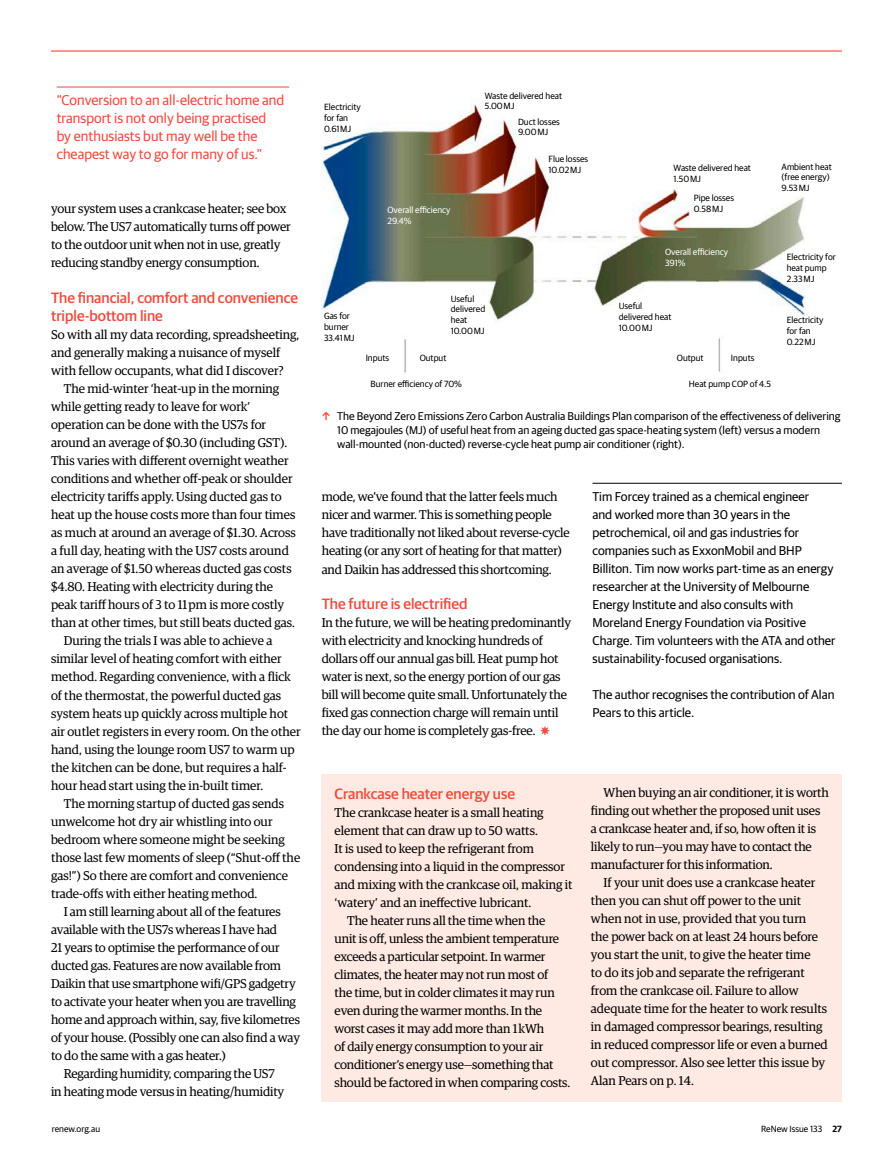
<style>
.page{position:relative;width:893px;height:1170px;background:#fff}
.page>*{position:absolute;margin:0;border:0;box-sizing:border-box;transform-origin:0 0}
.H3__PULL_OUT_BOX{font:500 15px/18px "Guardian Sans";color:#ef4b3f}
.PULL_QUOTE{font:14.25px/18px "Guardian Sans";color:#ef4b3f}
.BODY{font:12.75px/18px "Guardian Egyp";letter-spacing:-.005em;color:#000}
.BODY__PULL_OUT_BOX{font:12.75px/18px "Guardian Egyp";letter-spacing:-.01em;color:#000}
.MORE_INFO{font:12.75px/18px "Guardian Sans";color:#000}
.FIRST_PARA{font:12.75px/18px "Guardian Egyp";letter-spacing:-.01em;color:#000}
.t1{font:11.25px/14.2px "Guardian Sans";color:#000}
.DIAGRAM_AND_PHOTO_CR{font:9px/10.8px "Guardian Sans";color:#000}
.DIAGRAM_AND_PHOTO_CR-2{font:9px/10.8px "Guardian Sans";color:#fff}
.s1{color:#ef4b3f}
.s2{font-weight:600}
</style>
<div class="page">
<hr style="left:592px;top:483px;width:250px;height:1px;background:#000">
<div style="left:322px;top:774px;width:520px;height:327px;background:#feeae2"></div>
<img style="left:322px;top:99px;width:483px;height:274px">
<hr style="left:57px;top:87px;width:232px;height:1px;background:#ef4b3f">
<hr style="left:51px;top:50px;width:791px;height:2px;background:#ef4b3f">
<p class="PULL_QUOTE" style="left:57px;top:90px;width:229px">“Conversion to an all-electric home and transport is not only being practised by enthusiasts but may well be the cheapest way to go for many of us.”</p>
<p class="BODY" style="left:51px;top:199px;width:241px">your system uses a crankcase heater; see box below. The US7 automatically turns off power to the outdoor unit when not in use, greatly reducing standby energy consumption.</p>
<h3 class="H3__PULL_OUT_BOX" style="left:51px;top:288px;width:249px">The financial, comfort and convenience triple-bottom line</h3>
<p class="FIRST_PARA" style="left:51px;top:325px;width:250px">So with all my data recording, spreadsheeting, and generally making a nuisance of myself with fellow occupants, what did I discover?</p>
<p class="BODY" style="left:51px;top:379px;width:246px;text-indent:13px">The mid-winter ‘heat-up in the morning while getting ready to leave for work’ operation can be done with the US7s for around an average of $0.30 (including GST).<br>This varies with different overnight weather conditions and whether off-peak or shoulder electricity tariffs apply. Using ducted gas to heat up the house costs more than four times as much at around an average of $1.30. Across a full day, heating with the US7 costs around an average of $1.50 whereas ducted gas costs $4.80. Heating with electricity during the peak tariff hours of 3 to 11 pm is more costly than at other times, but still beats ducted gas.</p>
<p class="BODY" style="left:51px;top:631px;width:251px;text-indent:13px">During the trials I was able to achieve a similar level of heating comfort with either method. Regarding convenience, with a flick of the thermostat, the powerful ducted gas system heats up quickly across multiple hot air outlet registers in every room. On the other hand, using the lounge room US7 to warm up the kitchen can be done, but requires a half&shy;hour head start using the in-built timer.</p>
<p class="BODY" style="left:51px;top:793px;width:251px;text-indent:13px">The morning startup of ducted gas sends unwelcome hot dry air whistling into our bedroom where someone might be seeking those last few moments of sleep (“Shut-off the gas!”) So there are comfort and convenience trade-offs with either heating method.</p>
<p class="BODY" style="left:51px;top:901px;width:251px;text-indent:13px">I am still learning about all of the features available with the US7s whereas I have had<br>21 years to optimise the performance of our ducted gas. Features are now available from Daikin that use smartphone wifi/GPS gadgetry to activate your heater when you are travelling home and approach within, say, five kilometres of your house. (Possibly one can also find a way to do the same with a gas heater.)</p>
<p class="BODY" style="left:51px;top:1063px;width:235px;text-align:center">Regarding humidity, comparing the US7<br>in heating mode versus in heating/humidity</p>
<p class="DIAGRAM_AND_PHOTO_CR" style="left:324px;top:101px;width:38px">Electricity for fan<br>0.61 MJ</p>
<p class="DIAGRAM_AND_PHOTO_CR-2" style="left:387px;top:204px;width:65px">Overall efficiency<br>29.4%</p>
<p class="DIAGRAM_AND_PHOTO_CR" style="left:485px;top:89px;width:79px">Waste delivered heat<br>5.00 MJ</p>
<p class="DIAGRAM_AND_PHOTO_CR" style="left:518px;top:115px;width:43px">Duct losses<br>9.00 MJ</p>
<p class="DIAGRAM_AND_PHOTO_CR" style="left:549px;top:153px;width:41px">Flue losses<br>10.02 MJ</p>
<p class="DIAGRAM_AND_PHOTO_CR" style="left:324px;top:310px;width:32px">Gas for burner<br>33.41 MJ</p>
<p class="DIAGRAM_AND_PHOTO_CR" style="left:451px;top:292px;width:36px">Useful delivered heat<br>10.00 MJ</p>
<p class="DIAGRAM_AND_PHOTO_CR" style="left:674px;top:162px;width:79px">Waste delivered heat<br>1.50 MJ</p>
<p class="DIAGRAM_AND_PHOTO_CR" style="left:694px;top:192px;width:42px">Pipe losses<br>0.58 MJ</p>
<p class="DIAGRAM_AND_PHOTO_CR-2" style="left:665px;top:245px;width:65px">Overall efficiency<br>391%</p>
<p class="DIAGRAM_AND_PHOTO_CR" style="left:619px;top:300px;width:54px">Useful delivered heat<br>10.00 MJ</p>
<p class="DIAGRAM_AND_PHOTO_CR" style="left:366px;top:352px;width:25px">Inputs</p>
<p class="DIAGRAM_AND_PHOTO_CR" style="left:420px;top:352px;width:28px">Output</p>
<p class="DIAGRAM_AND_PHOTO_CR" style="left:371px;top:377px;width:93px">Burner efficiency of 70%</p>
<p class="DIAGRAM_AND_PHOTO_CR" style="left:689px;top:377px;width:84px">Heat pump COP of 4.5</p>
<p class="DIAGRAM_AND_PHOTO_CR" style="left:677px;top:352px;width:28px">Output</p>
<p class="DIAGRAM_AND_PHOTO_CR" style="left:731px;top:352px;width:25px">Inputs</p>
<p class="DIAGRAM_AND_PHOTO_CR" style="left:782px;top:160px;width:52px">Ambient heat (free energy)<br>9.53 MJ</p>
<p class="DIAGRAM_AND_PHOTO_CR" style="left:787px;top:251px;width:51px">Electricity for heat pump<br>2.33 MJ</p>
<p class="DIAGRAM_AND_PHOTO_CR" style="left:787px;top:314px;width:38px">Electricity for fan<br>0.22 MJ</p>
<p class="t1" style="left:337px;top:408px;width:505px;text-indent:-16px"><span class="s1">□</span> The Beyond Zero Emissions Zero Carbon Australia Buildings Plan comparison of the effectiveness of delivering<br>10 megajoules (MJ) of useful heat from an ageing ducted gas space-heating system (left) versus a modern wall-mounted (non-ducted) reverse-cycle heat pump air conditioner (right).</p>
<p class="BODY" style="left:322px;top:487px;width:249px">mode, we’ve found that the latter feels much nicer and warmer. This is something people have traditionally not liked about reverse-cycle heating (or any sort of heating for that matter) and Daikin has addressed this shortcoming.</p>
<h3 class="H3__PULL_OUT_BOX" style="left:322px;top:594px;width:147px">The future is electrified</h3>
<p class="FIRST_PARA" style="left:322px;top:613px;width:251px">In the future, we will be heating predominantly with electricity and knocking hundreds of dollars off our annual gas bill. Heat pump hot water is next, so the energy portion of our gas bill will become quite small. Unfortunately the fixed gas connection charge will remain until the day our home is completely gas-free.</p>
<p class="MORE_INFO" style="left:592px;top:487px;width:245px">Tim Forcey trained as a chemical engineer<br>and worked more than 30 years in the petrochemical, oil and gas industries for companies such as ExxonMobil and BHP Billiton. Tim now works part-time as an energy researcher at the University of Melbourne Energy Institute and also consults with Moreland Energy Foundation via Positive Charge. Tim volunteers with the ATA and other sustainability-focused organisations.</p>
<p class="MORE_INFO" style="left:592px;top:685px;width:244px">The author recognises the contribution of Alan<br>Pears to this article.</p>
<p class="H3__PULL_OUT_BOX" style="left:334px;top:783px;width:182px">Crankcase heater energy use</p>
<p class="BODY__PULL_OUT_BOX" style="left:334px;top:802px;width:239px">The crankcase heater is a small heating element that can draw up to 50 watts.<br>It is used to keep the refrigerant from condensing into a liquid in the compressor and mixing with the crankcase oil, making it ‘watery’ and an ineffective lubricant.</p>
<p class="BODY__PULL_OUT_BOX" style="left:334px;top:910px;width:237px;text-indent:13px">The heater runs all the time when the unit is off, unless the ambient temperature exceeds a particular setpoint. In warmer climates, the heater may not run most of<br>the time, but in colder climates it may run even during the warmer months. In the worst cases it may add more than 1 kWh<br>of daily energy consumption to your air conditioner’s energy use—something that should be factored in when comparing costs.</p>
<p class="BODY__PULL_OUT_BOX" style="left:591px;top:783px;width:239px;text-indent:13px">When buying an air conditioner, it is worth finding out whether the proposed unit uses a crankcase heater and, if so, how often it is likely to run—you may have to contact the manufacturer for this information.</p>
<p class="BODY__PULL_OUT_BOX" style="left:591px;top:873px;width:238px;text-indent:13px">If your unit does use a crankcase heater then you can shut off power to the unit when not in use, provided that you turn<br>the power back on at least 24 hours before you start the unit, to give the heater time<br>to do its job and separate the refrigerant from the crankcase oil. Failure to allow adequate time for the heater to work results in damaged compressor bearings, resulting in reduced compressor life or even a burned out compressor. Also see letter this issue by Alan Pears on p. 14.</p>
<p class="DIAGRAM_AND_PHOTO_CR" style="left:52px;top:1122px;width:50px">renew.org.au</p>
<p class="DIAGRAM_AND_PHOTO_CR" style="left:761px;top:1122px;width:82px">ReNew Issue 133 <span class="s2">27</span></p>
</div>
